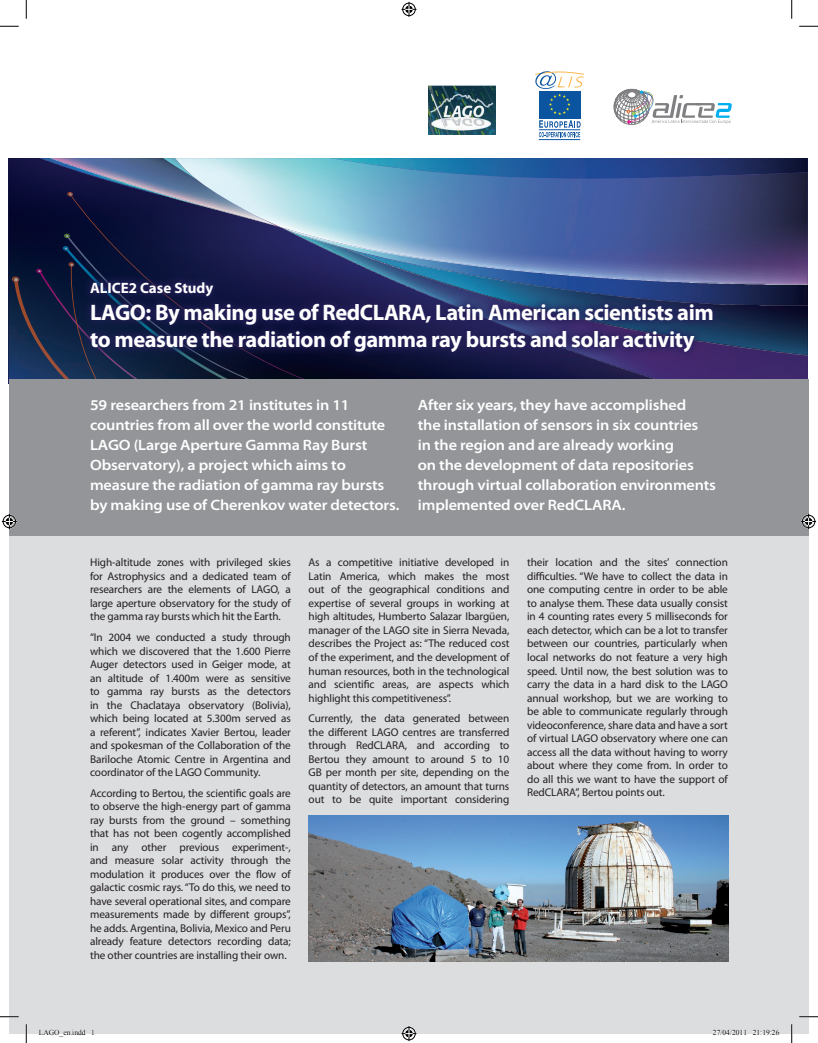
<style>
.page{position:relative;width:818px;height:1043px;background:#fff}
.page>*{position:absolute;margin:0;border:0;box-sizing:border-box;transform-origin:0 0}
.t1{font:700 22.5px/27px "Myriad Pro";letter-spacing:-.02em;color:#fff}
.t2{font:600 semi-expanded 15px/20px "Myriad Pro";letter-spacing:-.01em;color:#fff}
.t3{font:700 15px "Myriad Pro";color:#fff}
.t4{font:11.25px/13.5px "Myriad Pro";letter-spacing:-.01em;color:#231f20;text-align:justify}
.t5{font:7.5px "Times New Roman";color:#000}
</style>
<div class="page">
<div style="left:710px;top:357px;width:97px;height:22px;background:#3e286c"></div>
<img style="left:720px;top:313px;width:87px;height:42px">
<svg style="left:31px;top:217px;width:776px;height:96px;background:#060d2f"></svg>
<img style="left:720px;top:284px;width:87px;height:21px">
<img style="left:260px;top:158px;width:547px;height:126px">
<svg style="left:68px;top:195px;width:626px;height:41px;background:#5674a4"></svg>
<svg style="left:14px;top:280px;width:53px;height:99px;background:#1a2948"></svg>
<svg style="left:67px;top:236px;width:643px;height:143px;background:#2f3c6a"></svg>
<div style="left:12px;top:276px;width:7px;height:6px;border:1px solid #f36421;border-radius:50%"></div>
<svg style="left:13px;top:277px;width:5px;height:4px"></svg>
<svg style="left:36px;top:269px;width:6px;height:4px"></svg>
<svg style="left:69px;top:262px;width:5px;height:5px"></svg>
<svg style="left:63px;top:246px;width:5px;height:4px"></svg>
<svg style="left:64px;top:234px;width:6px;height:4px"></svg>
<svg style="left:9px;top:158px;width:251px;height:59px;background:#515c7f"></svg>
<div style="left:9px;top:421px;width:799px;height:612px;background:#dcdddf"></div>
<div style="left:9px;top:379px;width:799px;height:157px;background:#939598"></div>
<svg style="left:79px;top:271px;width:641px;height:88px;background:#21295c"></svg>
<img style="left:308px;top:815px;width:421px;height:146px">
<hr style="left:539px;top:139px;width:41px;height:1px;background:#0a54a0">
<svg style="left:535px;top:71px;width:49px;height:66px"></svg>
<svg style="left:613px;top:89px;width:118px;height:36px"></svg>
<img style="left:428px;top:86px;width:68px;height:49px">
<svg style="left:0;top:25px;width:19px;height:2px"></svg>
<svg style="left:799px;top:25px;width:19px;height:2px"></svg>
<svg style="left:0;top:1016px;width:19px;height:1px"></svg>
<svg style="left:799px;top:1015px;width:19px;height:2px"></svg>
<svg style="left:25px;top:0;width:2px;height:19px"></svg>
<svg style="left:25px;top:1024px;width:2px;height:18px"></svg>
<svg style="left:791px;top:0;width:1px;height:19px"></svg>
<svg style="left:790px;top:1024px;width:2px;height:18px"></svg>
<svg style="left:401px;top:2px;width:15px;height:15px"></svg>
<svg style="left:401px;top:1026px;width:15px;height:15px"></svg>
<svg style="left:2px;top:514px;width:15px;height:15px"></svg>
<svg style="left:801px;top:514px;width:15px;height:15px"></svg>
<svg style="left:38px;top:1030px;width:48px;height:4px"></svg>
<svg style="left:712px;top:1030px;width:34px;height:4px"></svg>
<svg style="left:752px;top:1030px;width:27px;height:4px"></svg>
<p class="t3" style="left:90px;top:278px;width:125px">ALICE2 Case Study</p>
<p class="t1" style="left:90px;top:298px;width:625px">LAGO: By making use of RedCLARA, Latin American scientists aim to measure the radiation of gamma ray bursts and solar activity</p>
<p class="t2" style="left:90px;top:395px;width:311px">59 researchers from 21 institutes in 11 countries from all over the world constitute LAGO (Large Aperture Gamma Ray Burst Observatory), a project which aims to measure the radiation of gamma ray bursts by making use of Cherenkov water detectors.</p>
<p class="t2" style="left:418px;top:395px;width:300px">After six years, they have accomplished<br>the installation of sensors in six countries<br>in the region and are already working<br>on the development of data repositories through virtual collaboration environments implemented over RedCLARA.</p>
<p class="t4" style="left:90px;top:555px;width:202px">High-altitude zones with privileged skies for Astrophysics and a dedicated team of researchers are the elements of LAGO, a large aperture observatory for the study of the gamma ray bursts which hit the Earth.</p>
<p class="t4" style="left:90px;top:630px;width:202px">“In 2004 we conducted a study through which we discovered that the 1.600 Pierre Auger detectors used in Geiger mode, at an altitude of 1.400m were as sensitive to gamma ray bursts as the detectors in the Chaclataya observatory (Bolivia), which being located at 5.300m served as a referent”, indicates Xavier Bertou, leader and spokesman of the Collaboration of the Bariloche Atomic Centre in Argentina and coordinator of the LAGO Community.</p>
<p class="t4" style="left:90px;top:786px;width:202px">According to Bertou, the scientific goals are to observe the high-energy part of gamma ray bursts from the ground – something that has not been cogently accomplished in any other previous experiment-, and measure solar activity through the modulation it produces over the flow of galactic cosmic rays. “To do this, we need to have several operational sites, and compare measurements made by different groups”, he adds. Argentina, Bolivia, Mexico and Peru already feature detectors recording data; the other countries are installing their own.</p>
<p class="t4" style="left:308px;top:555px;width:202px">As a competitive initiative developed in Latin America, which makes the most out of the geographical conditions and expertise of several groups in working at high altitudes, Humberto Salazar Ibargüen, manager of the LAGO site in Sierra Nevada, describes the Project as: “The reduced cost of the experiment, and the development of human resources, both in the technological and scientific areas, are aspects which highlight this competitiveness”.</p>
<p class="t4" style="left:308px;top:711px;width:202px">Currently, the data generated between the different LAGO centres are transferred through RedCLARA, and according to Bertou they amount to around 5 to 10<br>GB per month per site, depending on the quantity of detectors, an amount that turns out to be quite important considering</p>
<p class="t4" style="left:527px;top:555px;width:202px">their location and the sites’ connection difficulties. “We have to collect the data in one computing centre in order to be able to analyse them. These data usually consist in 4 counting rates every 5 milliseconds for each detector, which can be a lot to transfer between our countries, particularly when local networks do not feature a very high speed. Until now, the best solution was to carry the data in a hard disk to the LAGO annual workshop, but we are working to be able to communicate regularly through videoconference, share data and have a sort of virtual LAGO observatory where one can access all the data without having to worry about where they come from. In order to do all this we want to have the support of RedCLARA”, Bertou points out.</p>
<p class="t5" style="left:39px;top:1027px;width:58px">LAGO_en.indd 1</p>
<p class="t5" style="left:712px;top:1027px;width:68px">27/04/2011 21:19:26</p>
</div>
